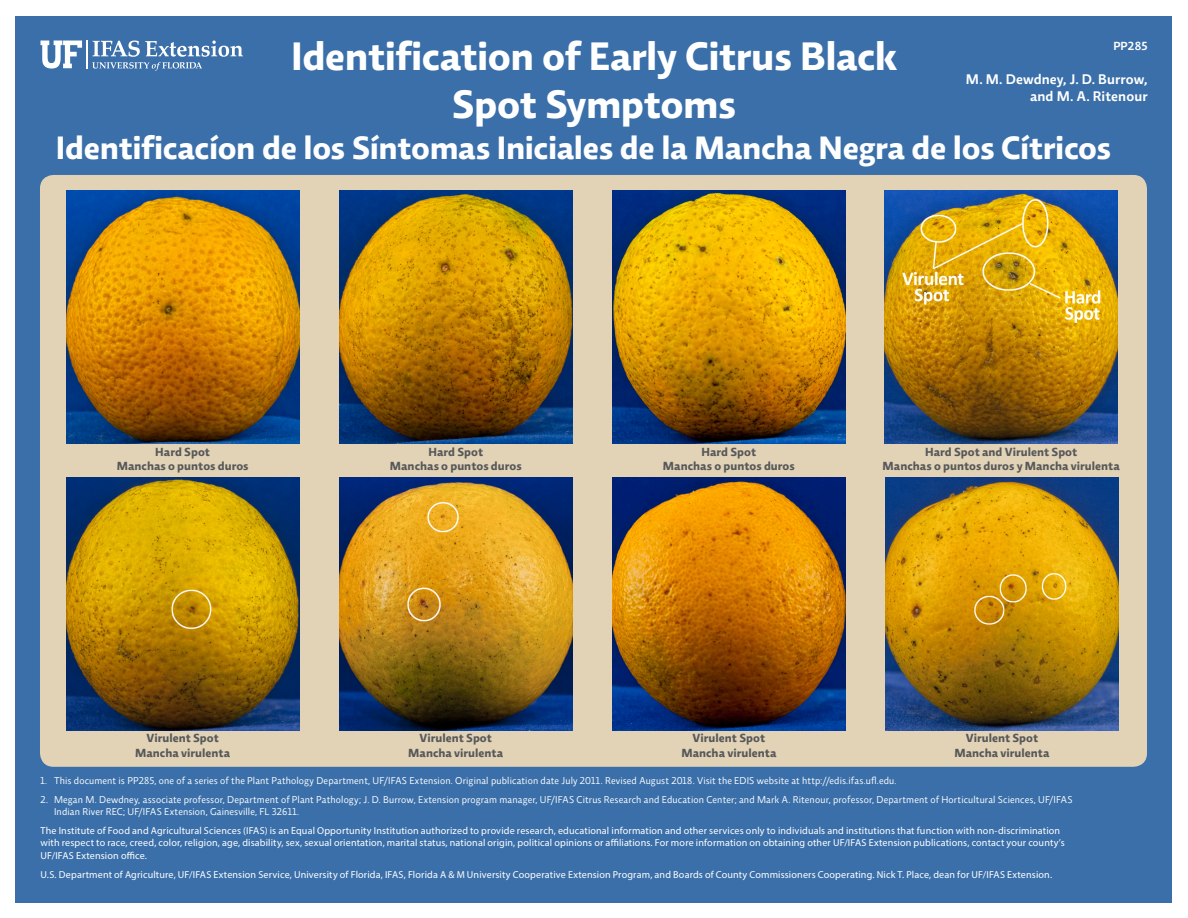
<style>
.page{position:relative;width:1188px;height:918px;background:#fff}
.page>*{position:absolute;margin:0;border:0;box-sizing:border-box;transform-origin:0 0}
.t1{font:700 40.5px/48.6px "Relato Sans OT";letter-spacing:-.01em;color:#fff;text-align:center}
.t2{font:700 33px "Relato Sans OT";letter-spacing:-.01em;color:#fff}
.author{font:600 14.25px/17.1px "Relato Sans OT";letter-spacing:.01em;color:#fff;text-align:right}
.t3{font:700 12px "Relato Sans OT";letter-spacing:.005em;color:#57585a}
.text{font:600 12px "Relato Sans OT";letter-spacing:.01em;color:#fff}
.Disclaimer{font:10.2px/12.1px "Myriad Pro";letter-spacing:.015em;color:#fff}
.t4{font:10.2px/12.1px "Relato Sans OT";letter-spacing:.015em;color:#fff}
</style>
<div class="page">
<div style="left:15px;top:16px;width:1157px;height:886px;background:#3a6fa9"></div>
<div style="left:40px;top:175px;width:1107px;height:592px;background:#e2d3b6;border-radius:14px"></div>
<hr style="left:86px;top:40px;width:2px;height:29px;background:#fff">
<svg style="left:40px;top:41px;width:42px;height:28px"></svg>
<svg style="left:92px;top:41px;width:151px;height:30px"></svg>
<img style="left:66px;top:191px;width:233px;height:253px">
<img style="left:339px;top:191px;width:233px;height:253px">
<img style="left:612px;top:191px;width:233px;height:253px">
<img style="left:885px;top:191px;width:233px;height:253px">
<img style="left:66px;top:477px;width:233px;height:253px">
<img style="left:339px;top:477px;width:233px;height:253px">
<img style="left:612px;top:477px;width:233px;height:253px">
<img style="left:886px;top:477px;width:232px;height:253px">
<p class="t1" style="left:291px;top:31px;width:607px">Identification of Early Citrus Black<br>Spot Symptoms</p>
<p class="t2" style="left:56px;top:127px;width:1057px">Identificacíon de los Síntomas Iniciales de la Mancha Negra de los Cítricos</p>
<p class="text" style="left:1113px;top:38px;width:36px">PP285</p>
<p class="author" style="left:966px;top:70px;width:183px">M. M. Dewdney, J. D. Burrow, and M. A. Ritenour</p>
<p class="t3" style="left:155px;top:444px;width:56px">Hard Spot</p>
<p class="t3" style="left:117px;top:459px;width:133px">Manchas o puntos duros</p>
<p class="t3" style="left:146px;top:731px;width:74px">Virulent Spot</p>
<p class="t3" style="left:135px;top:745px;width:96px">Mancha virulenta</p>
<p class="t3" style="left:428px;top:444px;width:56px">Hard Spot</p>
<p class="t3" style="left:390px;top:459px;width:133px">Manchas o puntos duros</p>
<p class="t3" style="left:420px;top:731px;width:74px">Virulent Spot</p>
<p class="t3" style="left:408px;top:745px;width:96px">Mancha virulenta</p>
<p class="t3" style="left:702px;top:444px;width:56px">Hard Spot</p>
<p class="t3" style="left:663px;top:459px;width:133px">Manchas o puntos duros</p>
<p class="t3" style="left:925px;top:444px;width:154px">Hard Spot and Virulent Spot</p>
<p class="t3" style="left:883px;top:459px;width:239px">Manchas o puntos duros y Mancha virulenta</p>
<p class="t3" style="left:693px;top:731px;width:74px">Virulent Spot</p>
<p class="t3" style="left:681px;top:745px;width:96px">Mancha virulenta</p>
<p class="t3" style="left:966px;top:731px;width:74px">Virulent Spot</p>
<p class="t3" style="left:955px;top:745px;width:96px">Mancha virulenta</p>
<p class="t4" style="left:40px;top:775px;width:858px">1. This document is PP285, one of a series of the Plant Pathology Department, UF/IFAS Extension. Original publication date July 2011. Revised August 2018. Visit the EDIS website at http://edis.ifas.ufl.edu.</p>
<p class="t4" style="left:54px;top:794px;width:1020px;text-indent:-14px">2. Megan M. Dewdney, associate professor, Department of Plant Pathology; J. D. Burrow, Extension program manager, UF/IFAS Citrus Research and Education Center; and Mark A. Ritenour, professor, Department of Horticultural Sciences, UF/IFAS<br>Indian River REC; UF/IFAS Extension, Gainesville, FL 32611.</p>
<p class="Disclaimer" style="left:40px;top:825px;width:1026px">The Institute of Food and Agricultural Sciences (IFAS) is an Equal Opportunity Institution authorized to provide research, educational information and other services only to individuals and institutions that function with non-discrimination with respect to race, creed, color, religion, age, disability, sex, sexual orientation, marital status, national origin, political opinions or affiliations. For more information on obtaining other UF/IFAS Extension publications, contact your county’s<br>UF/IFAS Extension office.</p>
<p class="Disclaimer" style="left:40px;top:868px;width:1013px">U.S. Department of Agriculture, UF/IFAS Extension Service, University of Florida, IFAS, Florida A &amp; M University Cooperative Extension Program, and Boards of County Commissioners Cooperating. Nick T. Place, dean for UF/IFAS Extension.</p>
</div>
